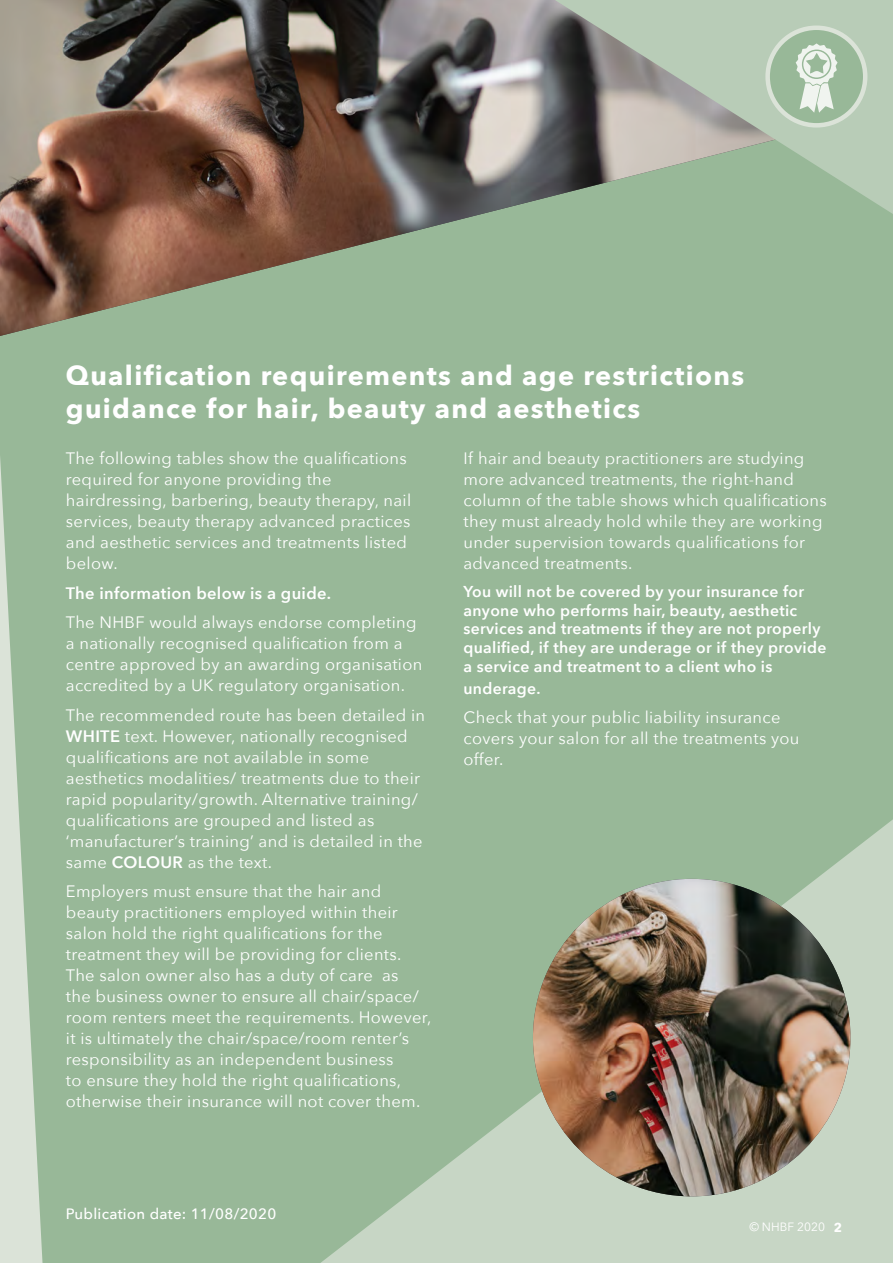
<style>
.page{position:relative;width:893px;height:1263px;background:#98b898}
.page>*{position:absolute;margin:0;border:0;box-sizing:border-box;transform-origin:0 0}
.t1{font:700 27px/32.4px "Avenir Next";letter-spacing:.05em;color:#fff}
.t2{font:16.5px/21px "Avenir Next";letter-spacing:.02em;color:#fff}
.t3{font:600 16.5px "Avenir Next";letter-spacing:.02em;color:#fff}
.t4{font:600 15.75px/18.9px "Avenir Next";letter-spacing:.02em;color:#fff}
.t5{font:500 15px "Avenir Next";letter-spacing:.02em;color:#fff}
.t6{font:700 12.75px "Avenir Next";color:#fff}
.t7{font:12px "Avenir Next";color:#fff}
.s1{font-weight:600}
</style>
<div class="page">
<svg style="left:321px;top:819px;width:572px;height:444px"></svg>
<img style="left:533px;top:879px;width:317px;height:317px;border-radius:159px">
<img style="left:0;top:0;width:555px;height:336px">
<svg style="left:555px;top:0;width:338px;height:214px"></svg>
<div style="left:768px;top:28px;width:97px;height:97px;background:#98b898;border-radius:50%"></div>
<div style="left:765px;top:26px;width:102px;height:102px;border:4px solid #dbe3d8;border-radius:50%"></div>
<svg style="left:796px;top:43px;width:41px;height:70px"></svg>
<svg style="left:0;top:458px;width:43px;height:805px"></svg>
<p class="t1" style="left:66px;top:359px;width:680px">Qualification requirements and age restrictions guidance for hair, beauty and aesthetics</p>
<p class="t2" style="left:66px;top:447px;width:347px">The following tables show the qualifications required for anyone providing the hairdressing, barbering, beauty therapy, nail services, beauty therapy advanced practices and aesthetic services and treatments listed below.</p>
<p class="t3" style="left:66px;top:579px;width:267px">The information below is a guide.</p>
<p class="t2" style="left:66px;top:611px;width:358px">The NHBF would always endorse completing a nationally recognised qualification from a centre approved by an awarding organisation accredited by a UK regulatory organisation.</p>
<p class="t2" style="left:66px;top:704px;width:361px">The recommended route has been detailed in <span class="s1">WHITE</span> text. However, nationally recognised qualifications are not available in some aesthetics modalities/ treatments due to their rapid popularity/growth. Alternative training/ qualifications are grouped and listed as ‘manufacturer’s training’ and is detailed in the same <span class="s1">COLOUR</span> as the text.</p>
<p class="t2" style="left:66px;top:880px;width:367px">Employers must ensure that the hair and beauty practitioners employed within their salon hold the right qualifications for the treatment they will be providing for clients.<br>The salon owner also has a duty of care as<br>the business owner to ensure all chair/space/ room renters meet the requirements. However, it is ultimately the chair/space/room renter’s responsibility as an independent business<br>to ensure they hold the right qualifications, otherwise their insurance will not cover them.</p>
<p class="t2" style="left:463px;top:447px;width:365px">If hair and beauty practitioners are studying more advanced treatments, the right-hand column of the table shows which qualifications they must already hold while they are working under supervision towards qualifications for advanced treatments.</p>
<p class="t4" style="left:463px;top:581px;width:364px">You will not be covered by your insurance for anyone who performs hair, beauty, aesthetic services and treatments if they are not properly qualified, if they are underage or if they provide a service and treatment to a client who is</p>
<p class="t4" style="left:463px;top:678px;width:79px">underage.</p>
<p class="t2" style="left:463px;top:706px;width:338px">Check that your public liability insurance covers your salon for all the treatments you offer.</p>
<p class="t5" style="left:66px;top:1201px;width:212px">Publication date: 11/08/2020</p>
<p class="t7" style="left:749px;top:1217px;width:77px">© NHBF 2020</p>
<p class="t6" style="left:834px;top:1216px;width:10px">2</p>
</div>
